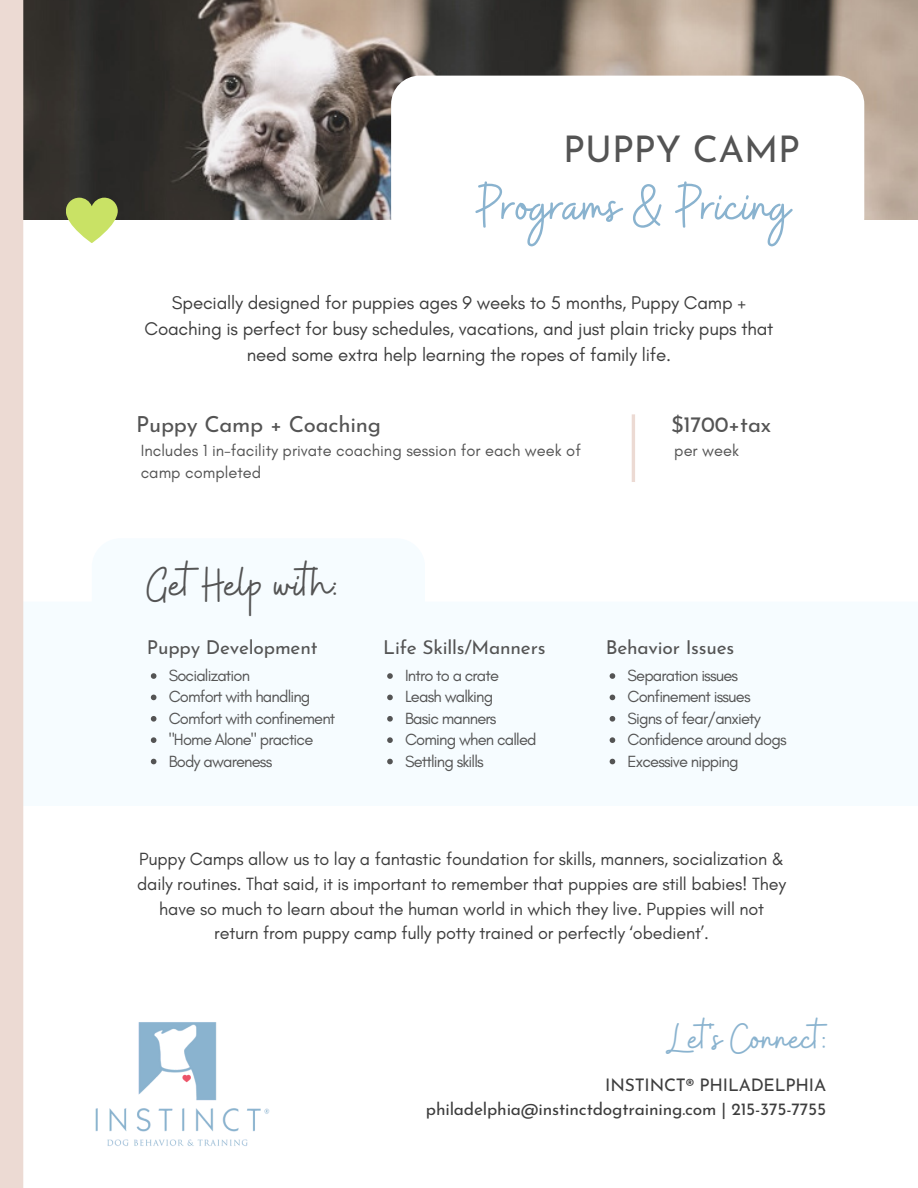
<style>
.page{position:relative;width:918px;height:1188px;background:#fff}
.page>*{position:absolute;margin:0;border:0;box-sizing:border-box;transform-origin:0 0}
.t1{font:61.2px "Buffalo";color:#8ab3cf}
.t2{font:49.2px "Buffalo";color:#545454}
.t3{font:43.2px "Buffalo";color:#8ab3cf}
.t4{font:36.75px "Josefin Sans";color:#545454}
.t5{font:22.2px "Josefin Sans";letter-spacing:-.01em;color:#545454}
.t6{font:19.2px "Josefin Sans";letter-spacing:-.01em;color:#545454}
.t7{font:18.75px/25.8px "Glacial Indifference";letter-spacing:-.01em;color:#3d3d3d;text-align:center}
.t8{font:18px/24.8px "Glacial Indifference";letter-spacing:-.01em;color:#3d3d3d;text-align:center}
.t9{font:17.4px "Josefin Sans";letter-spacing:-.01em;color:#3d3d3d}
.t10{font:16.5px "Glacial Indifference";letter-spacing:-.05em;color:#545454}
.t11{font:16.5px/22.5px "Glacial Indifference";color:#545454}
</style>
<div class="page">
<img style="left:23px;top:0;width:895px;height:220px">
<div style="left:391px;top:76px;width:473px;height:170px;background:#fff;border-radius:29px"></div>
<hr style="left:632px;top:414px;width:3px;height:68px;background:#ecdad3">
<img style="left:95px;top:1022px;width:175px;height:124px">
<div style="left:92px;top:538px;width:333px;height:152px;background:#f6fcff;border-radius:29px"></div>
<div style="left:0;top:0;width:23px;height:1188px;background:#ecdad3"></div>
<svg style="left:151px;top:673px;width:5px;height:6px"></svg>
<svg style="left:151px;top:695px;width:5px;height:5px"></svg>
<svg style="left:151px;top:716px;width:5px;height:6px"></svg>
<svg style="left:151px;top:737px;width:5px;height:6px"></svg>
<svg style="left:151px;top:759px;width:5px;height:5px"></svg>
<svg style="left:387px;top:673px;width:6px;height:6px"></svg>
<svg style="left:387px;top:695px;width:6px;height:5px"></svg>
<svg style="left:387px;top:716px;width:6px;height:6px"></svg>
<svg style="left:387px;top:737px;width:6px;height:6px"></svg>
<svg style="left:387px;top:759px;width:6px;height:5px"></svg>
<svg style="left:610px;top:673px;width:5px;height:6px"></svg>
<svg style="left:610px;top:695px;width:5px;height:5px"></svg>
<svg style="left:610px;top:716px;width:5px;height:6px"></svg>
<svg style="left:610px;top:737px;width:5px;height:6px"></svg>
<svg style="left:610px;top:759px;width:5px;height:5px"></svg>
<svg style="left:66px;top:198px;width:52px;height:45px"></svg>
<p class="t4" style="left:563px;top:134px;width:238px">PUPPY CAMP</p>
<p class="t1" style="left:476px;top:166px;width:315px">Programs &amp; Pricing</p>
<p class="t7" style="left:145px;top:290px;width:630px">Specially designed for puppies ages 9 weeks to 5 months, Puppy Camp +<br>Coaching is perfect for busy schedules, vacations, and just plain tricky pups that need some extra help learning the ropes of family life.</p>
<p class="t5" style="left:136px;top:416px;width:246px">Puppy Camp + Coaching</p>
<p class="t5" style="left:671px;top:416px;width:102px">$1700+tax</p>
<p class="t11" style="left:141px;top:439px;width:442px">Includes 1 in-facility private coaching session for each week of camp completed</p>
<p class="t10" style="left:674px;top:440px;width:66px">per week</p>
<p class="t2" style="left:147px;top:553px;width:192px">Get Help with:</p>
<p class="t6" style="left:147px;top:639px;width:172px">Puppy Development</p>
<p class="t10" style="left:169px;top:665px;width:83px">Socialization</p>
<p class="t10" style="left:169px;top:687px;width:143px">Comfort with handling</p>
<p class="t10" style="left:169px;top:708px;width:168px">Comfort with confinement</p>
<p class="t10" style="left:169px;top:730px;width:146px">"Home Alone" practice</p>
<p class="t10" style="left:169px;top:751px;width:105px">Body awareness</p>
<p class="t6" style="left:383px;top:639px;width:164px">Life Skills/Manners</p>
<p class="t10" style="left:405px;top:665px;width:96px">Intro to a crate</p>
<p class="t10" style="left:405px;top:687px;width:90px">Leash walking</p>
<p class="t10" style="left:405px;top:708px;width:93px">Basic manners</p>
<p class="t10" style="left:405px;top:730px;width:133px">Coming when called</p>
<p class="t10" style="left:405px;top:751px;width:80px">Settling skills</p>
<p class="t6" style="left:606px;top:639px;width:130px">Behavior Issues</p>
<p class="t10" style="left:628px;top:665px;width:112px">Separation issues</p>
<p class="t10" style="left:628px;top:687px;width:125px">Confinement issues</p>
<p class="t10" style="left:628px;top:708px;width:135px">Signs of fear/anxiety</p>
<p class="t10" style="left:628px;top:730px;width:161px">Confidence around dogs</p>
<p class="t10" style="left:628px;top:751px;width:113px">Excessive nipping</p>
<p class="t8" style="left:137px;top:846px;width:650px">Puppy Camps allow us to lay a fantastic foundation for skills, manners, socialization &amp; daily routines. That said, it is important to remember that puppies are still babies! They have so much to learn about the human world in which they live. Puppies will not return from puppy camp fully potty trained or perfectly ‘obedient’.</p>
<p class="t3" style="left:667px;top:1011px;width:161px">Let's Connect:</p>
<p class="t9" style="left:605px;top:1078px;width:222px">INSTINCT® PHILADELPHIA</p>
<p class="t9" style="left:426px;top:1102px;width:402px">philadelphia@instinctdogtraining.com | 215-375-7755</p>
</div>
